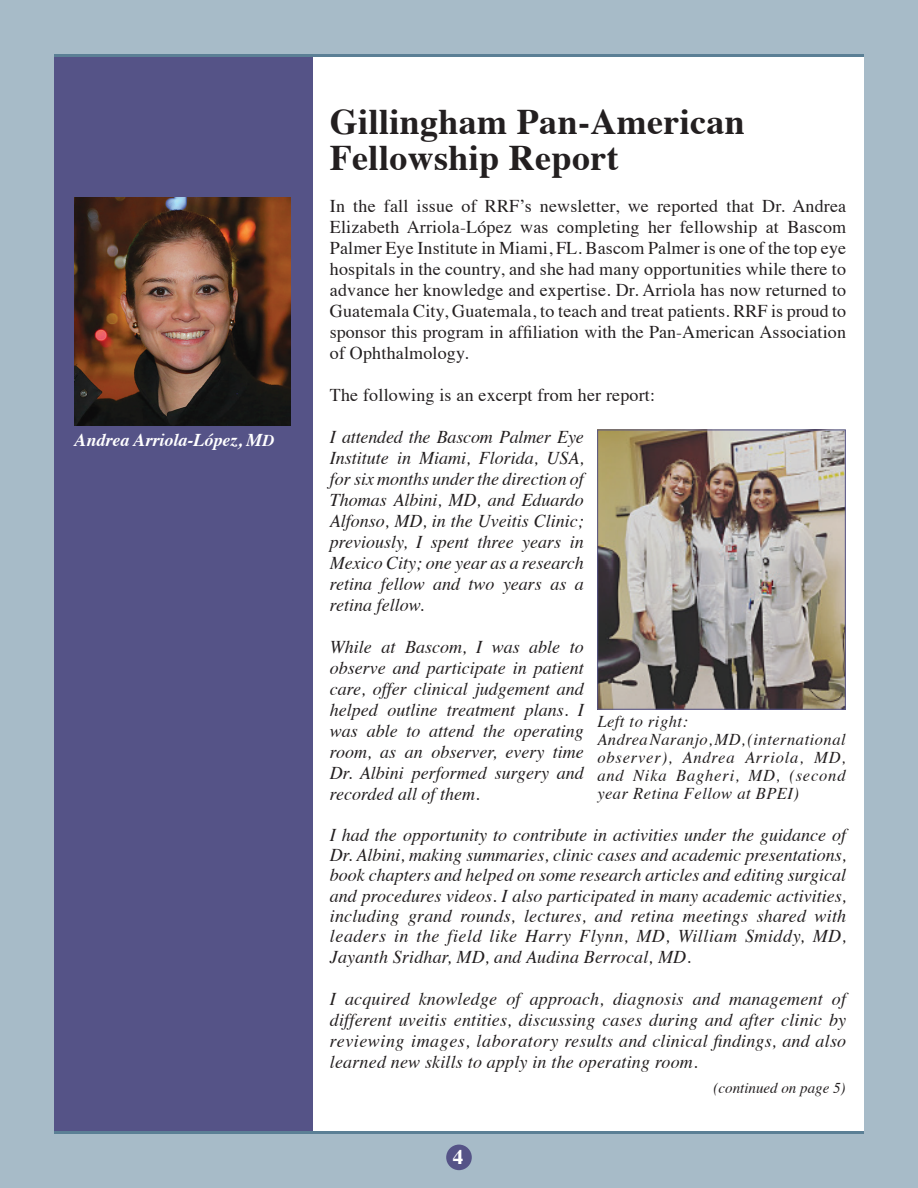
<style>
.page{position:relative;width:918px;height:1188px;background:#a7bbc8}
.page>*{position:absolute;margin:0;border:0;box-sizing:border-box;transform-origin:0 0}
.t1{font:700 36px/36px "Times";letter-spacing:.01em;color:#231f20}
.t2{font:700 21px "Times";color:#fff}
.t3{font:italic 18px/21px "Times";color:#231f20;text-align:justify}
.t4{font:18px/21px "Times";letter-spacing:.01em;color:#231f20;text-align:justify}
.t5{font:italic 700 18px "Times";color:#fff}
.t6{font:italic 16.5px/18px "Times";letter-spacing:.03em;color:#231f20;text-align:justify}
.t7{font:italic 15px "Times";color:#231f20}
.s1{font-size:16.5px}
</style>
<div class="page">
<div style="left:54px;top:54px;width:810px;height:1080px;background:#fff"></div>
<div style="left:54px;top:56px;width:258px;height:1076px;background:#555387"></div>
<div style="left:446px;top:1145px;width:26px;height:25px;background:#555387;border-radius:50%"></div>
<hr style="left:54px;top:54px;width:810px;height:3px;background:#5b7f95">
<hr style="left:54px;top:1131px;width:810px;height:3px;background:#5b7f95">
<img style="left:75px;top:198px;width:216px;height:227px">
<img style="left:599px;top:432px;width:245px;height:276px">
<div style="left:597px;top:430px;width:249px;height:280px;border:1px solid #555387"></div>
<p class="t5" style="left:75px;top:423px;width:201px">Andrea Arriola-López, M<span class="s1">D</span></p>
<p class="t1" style="left:330px;top:100px;width:416px">Gillingham Pan-American<br>Fellowship Report</p>
<p class="t4" style="left:330px;top:193px;width:518px">In the fall issue of RRF’s newsletter, we reported that Dr. Andrea Elizabeth Arriola-López was completing her fellowship at Bascom Palmer Eye Institute in Miami, FL. Bascom Palmer is one of the top eye hospitals in the country, and she had many opportunities while there to advance her knowledge and expertise. Dr. Arriola has now returned to Guatemala City, Guatemala, to teach and treat patients. RRF is proud to sponsor this program in affiliation with the Pan-American Association of Ophthalmology.</p>
<p class="t4" style="left:330px;top:382px;width:327px">The following is an excerpt from her report:</p>
<p class="t3" style="left:330px;top:425px;width:255px">I attended the Bascom Palmer Eye Institute in Miami, Florida, USA, for six months under the direction of Thomas Albini, MD, and Eduardo Alfonso, MD, in the Uveitis Clinic; previously, I spent three years in Mexico City; one year as a research retina fellow and two years as a retina fellow.</p>
<p class="t3" style="left:330px;top:635px;width:255px">While at Bascom, I was able to observe and participate in patient care, offer clinical judgement and helped outline treatment plans. I was able to attend the operating room, as an observer, every time Dr. Albini performed surgery and recorded all of them.</p>
<p class="t3" style="left:330px;top:823px;width:518px;line-height:20.4px">I had the opportunity to contribute in activities under the guidance of Dr. Albini, making summaries, clinic cases and academic presentations, book chapters and helped on some research articles and editing surgical and procedures videos. I also participated in many academic activities, including grand rounds, lectures, and retina meetings shared with leaders in the field like Harry Flynn, MD, William Smiddy, MD, Jayanth Sridhar, MD, and Audina Berrocal, MD.</p>
<p class="t3" style="left:330px;top:987px;width:518px">I acquired knowledge of approach, diagnosis and management of different uveitis entities, discussing cases during and after clinic by reviewing images, laboratory results and clinical findings, and also learned new skills to apply in the operating room.</p>
<p class="t6" style="left:597px;top:711px;width:92px">Left to right:</p>
<p class="t6" style="left:597px;top:729px;width:250px">Andrea Naranjo, MD, (international observer), Andrea Arriola, MD, and Nika Bagheri, MD, (second year Retina Fellow at BPEI)</p>
<p class="t2" style="left:453px;top:1137px;width:12px">4</p>
<p class="t7" style="left:714px;top:1075px;width:134px">(continued on page 5)</p>
</div>
